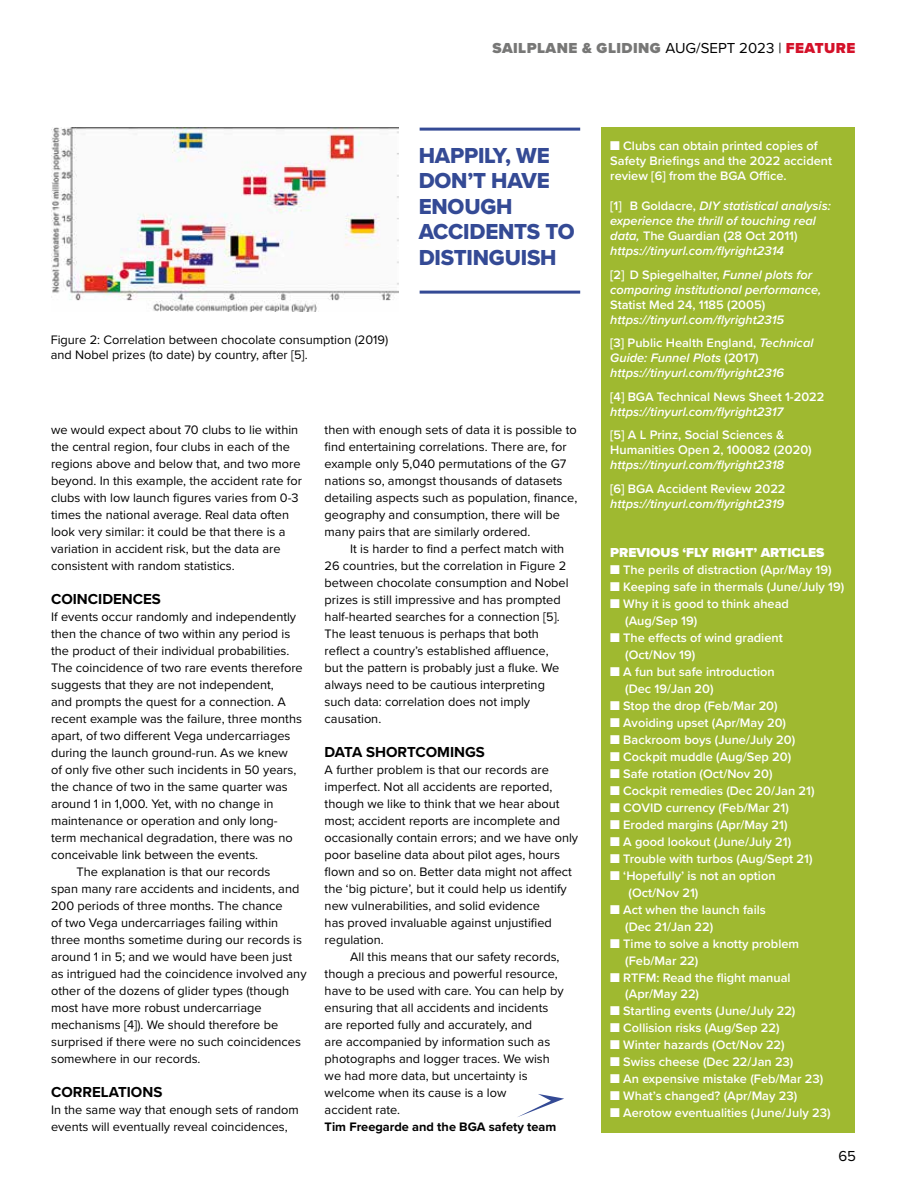
<style>
.page{position:relative;width:915px;height:1191px;background:#fff}
.page>*{position:absolute;margin:0;border:0;box-sizing:border-box;transform-origin:0 0}
.t1{font:22.5px/25.5px "Proxima Nova Extrabld";letter-spacing:-.01em;color:#344a95}
.t2{font:700 15px "Proxima Nova";color:#000}
.t3{font:900 15px "Proxima Nova";letter-spacing:.03em;color:#777776}
.t4{font:15px "Proxima Nova";color:#000}
.t5{font:900 13.5px "Proxima Nova";color:#fff}
.t6{font:12.75px/17px "Proxima Nova";color:#000}
.t7{font:600 12.75px/17px "Proxima Nova";color:#fff}
.t8{font:italic 600 12.75px/15px "Proxima Nova";color:#fff}
.t9{font:700 12.75px "Proxima Nova";color:#000}
.s1{font-weight:400;color:#000}
.s2{color:#d41129}
.s3{font-style:normal}
</style>
<div class="page">
<svg style="left:518px;top:1094px;width:46px;height:23px"></svg>
<div style="left:601px;top:128px;width:254px;height:1005px;background:#9fb930"></div>
<img style="left:51px;top:128px;width:347px;height:184px">
<hr style="left:419px;top:128px;width:161px;height:3px;background:#344a95">
<hr style="left:419px;top:290px;width:161px;height:3px;background:#344a95">
<p class="t3" style="left:492px;top:37px;width:364px">SAILPLANE &amp; GLIDING <span class="s1">AUG/SEPT 2023 |</span> <span class="s2">FEATURE</span></p>
<p class="t6" style="left:51px;top:332px;width:339px;line-height:15px">Figure 2: Correlation between chocolate consumption (2019) and Nobel prizes (to date) by country, after [5].</p>
<h1 class="t1" style="left:418px;top:142px;width:157px">HAPPILY, WE<br>DON’T HAVE<br>ENOUGH<br>ACCIDENTS TO<br>DISTINGUISH</h1>
<p class="t6" style="left:51px;top:420px;width:252px">we would expect about 70 clubs to lie within the central region, four clubs in each of the regions above and below that, and two more beyond. In this example, the accident rate for clubs with low launch figures varies from 0-3 times the national average. Real data often look very similar: it could be that there is a variation in accident risk, but the data are consistent with random statistics.</p>
<p class="t2" style="left:51px;top:588px;width:111px">COINCIDENCES</p>
<p class="t6" style="left:51px;top:608px;width:246px">If events occur randomly and independently</p>
<p class="t6" style="left:51px;top:625px;width:241px">then the chance of two within any period is</p>
<p class="t6" style="left:51px;top:642px;width:240px">the product of their individual probabilities.</p>
<p class="t6" style="left:51px;top:659px;width:253px">The coincidence of two rare events therefore</p>
<p class="t6" style="left:51px;top:676px;width:224px">suggests that they are not independent,</p>
<p class="t6" style="left:51px;top:693px;width:236px">and prompts the quest for a connection. A</p>
<p class="t6" style="left:51px;top:710px;width:252px">recent example was the failure, three months</p>
<p class="t6" style="left:51px;top:727px;width:241px">apart, of two different Vega undercarriages</p>
<p class="t6" style="left:51px;top:744px;width:238px">during the launch ground-run. As we knew</p>
<p class="t6" style="left:51px;top:761px;width:247px">of only five other such incidents in 50 years,</p>
<p class="t6" style="left:51px;top:778px;width:238px">the chance of two in the same quarter was</p>
<p class="t6" style="left:51px;top:795px;width:224px">around 1 in 1,000. Yet, with no change in</p>
<p class="t6" style="left:51px;top:812px;width:228px">maintenance or operation and only long-</p>
<p class="t6" style="left:51px;top:829px;width:243px">term mechanical degradation, there was no</p>
<p class="t6" style="left:51px;top:846px;width:209px">conceivable link between the events.</p>
<p class="t6" style="left:77px;top:863px;width:195px">The explanation is that our records</p>
<p class="t6" style="left:51px;top:880px;width:250px">span many rare accidents and incidents, and</p>
<p class="t6" style="left:51px;top:897px;width:233px">200 periods of three months. The chance</p>
<p class="t6" style="left:51px;top:914px;width:228px">of two Vega undercarriages failing within</p>
<p class="t6" style="left:51px;top:931px;width:252px">three months sometime during our records is</p>
<p class="t6" style="left:51px;top:948px;width:242px">around 1 in 5; and we would have been just</p>
<p class="t6" style="left:51px;top:965px;width:257px">as intrigued had the coincidence involved any</p>
<p class="t6" style="left:51px;top:982px;width:239px">other of the dozens of glider types (though</p>
<p class="t6" style="left:51px;top:999px;width:212px">most have more robust undercarriage</p>
<p class="t6" style="left:51px;top:1016px;width:229px">mechanisms [4]). We should therefore be</p>
<p class="t6" style="left:51px;top:1033px;width:251px">surprised if there were no such coincidences</p>
<p class="t6" style="left:51px;top:1050px;width:151px">somewhere in our records.</p>
<p class="t2" style="left:51px;top:1081px;width:113px">CORRELATIONS</p>
<p class="t6" style="left:51px;top:1101px;width:249px">In the same way that enough sets of random events will eventually reveal coincidences,</p>
<p class="t6" style="left:324px;top:420px;width:254px">then with enough sets of data it is possible to find entertaining correlations. There are, for example only 5,040 permutations of the G7 nations so, amongst thousands of datasets detailing aspects such as population, finance, geography and consumption, there will be many pairs that are similarly ordered.</p>
<p class="t6" style="left:324px;top:539px;width:245px;text-indent:26px">It is harder to find a perfect match with 26 countries, but the correlation in Figure 2 between chocolate consumption and Nobel prizes is still impressive and has prompted half-hearted searches for a connection [5].<br>The least tenuous is perhaps that both reflect a country’s established affluence, but the pattern is probably just a fluke. We always need to be cautious interpreting such data: correlation does not imply causation.</p>
<p class="t2" style="left:324px;top:741px;width:162px">DATA SHORTCOMINGS</p>
<p class="t6" style="left:324px;top:761px;width:255px">A further problem is that our records are imperfect. Not all accidents are reported, though we like to think that we hear about most; accident reports are incomplete and occasionally contain errors; and we have only poor baseline data about pilot ages, hours flown and so on. Better data might not affect the ‘big picture’, but it could help us identify new vulnerabilities, and solid evidence<br>has proved invaluable against unjustified regulation.</p>
<p class="t6" style="left:324px;top:948px;width:240px;text-indent:26px">All this means that our safety records, though a precious and powerful resource, have to be used with care. You can help by ensuring that all accidents and incidents are reported fully and accurately, and<br>are accompanied by information such as photographs and logger traces. We wish we had more data, but uncertainty is welcome when its cause is a low<br>accident rate.</p>
<p class="t9" style="left:324px;top:1117px;width:233px">Tim Freegarde and the BGA safety team</p>
<p class="t7" style="left:610px;top:138px;width:223px;line-height:15px">■ Clubs can obtain printed copies of<br>Safety Briefings and the 2022 accident review [6] from the BGA Office.</p>
<p class="t8" style="left:610px;top:198px;width:222px"><span class="s3">[1] B Goldacre,</span> DIY statistical analysis: experience the thrill of touching real data, <span class="s3">The Guardian (28 Oct 2011) </span>https://tinyurl.com/flyright2314</p>
<p class="t8" style="left:610px;top:267px;width:212px"><span class="s3">[2] D Spiegelhalter,</span> Funnel plots for comparing institutional performance,</p>
<p class="t7" style="left:610px;top:296px;width:156px">Statist Med 24, 1185 (2005)</p>
<p class="t8" style="left:610px;top:307px;width:205px;line-height:23.5px">https://tinyurl.com/flyright2315<br><span class="s3">[3] Public Health England,</span> Technical</p>
<p class="t8" style="left:610px;top:350px;width:175px">Guide: Funnel Plots <span class="s3">(2017) </span>https://tinyurl.com/flyright2316</p>
<p class="t7" style="left:610px;top:388px;width:215px">[4] BGA Technical News Sheet 1-2022</p>
<p class="t8" style="left:610px;top:404px;width:174px">https://tinyurl.com/flyright2317</p>
<p class="t7" style="left:610px;top:427px;width:203px;line-height:15px">[5] A L Prinz, Social Sciences &amp;<br>Humanities Open 2, 100082 (2020)</p>
<p class="t8" style="left:610px;top:457px;width:175px">https://tinyurl.com/flyright2318</p>
<p class="t7" style="left:610px;top:480px;width:177px">[6] BGA Accident Review 2022</p>
<p class="t8" style="left:610px;top:496px;width:175px">https://tinyurl.com/flyright2319</p>
<p class="t5" style="left:610px;top:543px;width:216px">PREVIOUS ‘FLY RIGHT’ ARTICLES</p>
<p class="t7" style="left:610px;top:561px;width:223px">■ The perils of distraction (Apr/May 19)</p>
<p class="t7" style="left:610px;top:578px;width:235px">■ Keeping safe in thermals (June/July 19)</p>
<p class="t7" style="left:625px;top:595px;width:165px;text-indent:-15px">■ Why it is good to think ahead (Aug/Sep 19)</p>
<p class="t7" style="left:625px;top:629px;width:159px;text-indent:-15px">■ The effects of wind gradient (Oct/Nov 19)</p>
<p class="t7" style="left:625px;top:663px;width:151px;text-indent:-15px">■ A fun but safe introduction (Dec 19/Jan 20)</p>
<p class="t7" style="left:610px;top:697px;width:169px">■ Stop the drop (Feb/Mar 20)</p>
<p class="t7" style="left:610px;top:714px;width:177px">■ Avoiding upset (Apr/May 20)</p>
<p class="t7" style="left:610px;top:731px;width:186px">■ Backroom boys (June/July 20)</p>
<p class="t7" style="left:610px;top:748px;width:182px">■ Cockpit muddle (Aug/Sep 20)</p>
<p class="t7" style="left:610px;top:765px;width:164px">■ Safe rotation (Oct/Nov 20)</p>
<p class="t7" style="left:610px;top:782px;width:206px">■ Cockpit remedies (Dec 20/Jan 21)</p>
<p class="t7" style="left:610px;top:798px;width:180px">■ COVID currency (Feb/Mar 21)</p>
<p class="t7" style="left:610px;top:815px;width:179px">■ Eroded margins (Apr/May 21)</p>
<p class="t7" style="left:610px;top:832px;width:182px">■ A good lookout (June/July 21)</p>
<p class="t7" style="left:610px;top:849px;width:204px">■ Trouble with turbos (Aug/Sept 21)</p>
<p class="t7" style="left:628px;top:866px;width:148px;text-indent:-18px">■ ‘Hopefully’ is not an option (Oct/Nov 21)</p>
<p class="t7" style="left:625px;top:900px;width:142px;text-indent:-15px">■ Act when the launch fails (Dec 21/Jan 22)</p>
<p class="t7" style="left:625px;top:934px;width:175px;text-indent:-15px">■ Time to solve a knotty problem (Feb/Mar 22)</p>
<p class="t7" style="left:625px;top:968px;width:167px;text-indent:-15px">■ RTFM: Read the flight manual (Apr/May 22)</p>
<p class="t7" style="left:610px;top:1002px;width:187px">■ Startling events (June/July 22)</p>
<p class="t7" style="left:610px;top:1019px;width:171px">■ Collision risks (Aug/Sep 22)</p>
<p class="t7" style="left:610px;top:1036px;width:176px">■ Winter hazards (Oct/Nov 22)</p>
<p class="t7" style="left:610px;top:1053px;width:185px">■ Swiss cheese (Dec 22/Jan 23)</p>
<p class="t7" style="left:610px;top:1070px;width:214px">■ An expensive mistake (Feb/Mar 23)</p>
<p class="t7" style="left:610px;top:1087px;width:188px">■ What’s changed? (Apr/May 23)</p>
<p class="t7" style="left:610px;top:1104px;width:222px">■ Aerotow eventualities (June/July 23)</p>
<p class="t4" style="left:838px;top:1145px;width:19px">65</p>
</div>
